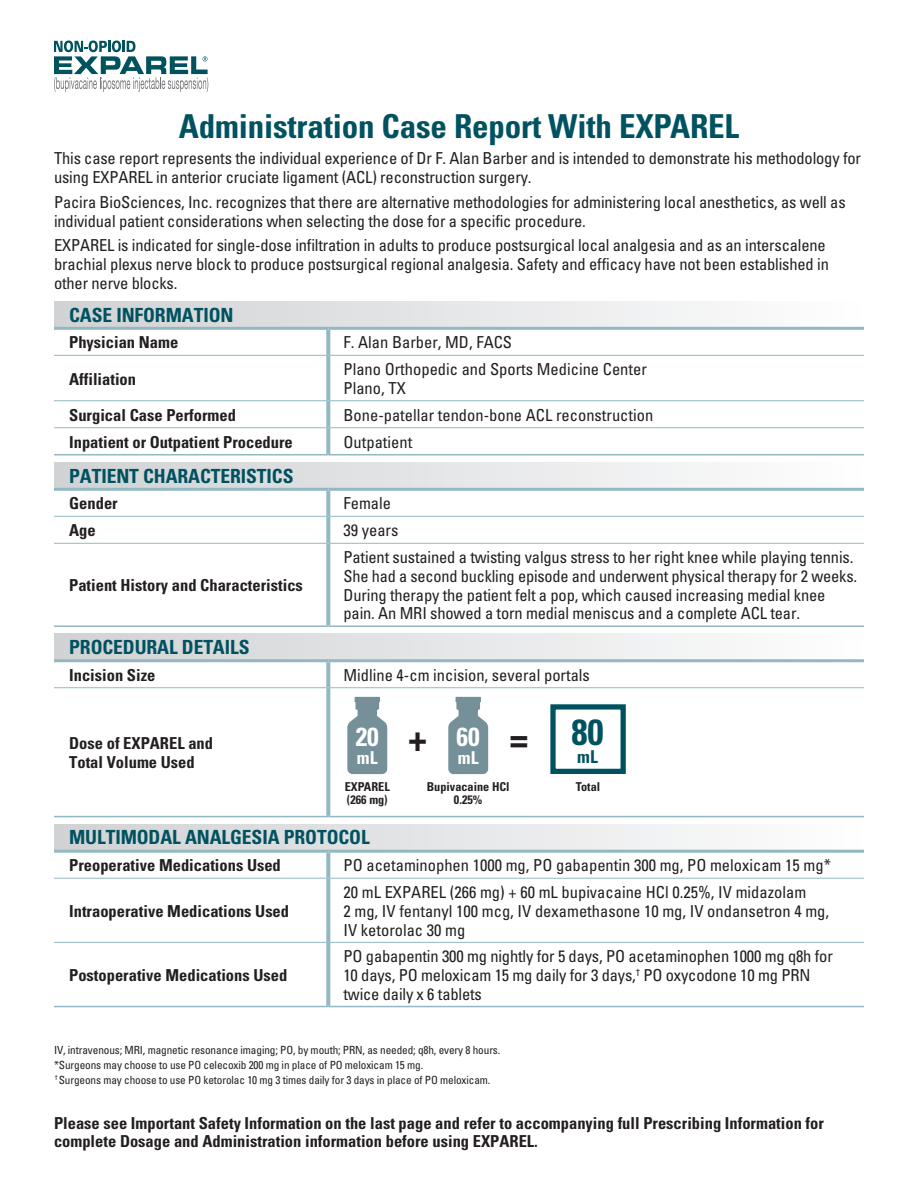
<style>
.page{position:relative;width:918px;height:1188px;background:#fff}
.page>*{position:absolute;margin:0;border:0;box-sizing:border-box;transform-origin:0 0}
.t1{font:700 condensed 36.75px "Univers";color:#231f20}
.t2{font:700 condensed 36.3px "Univers";color:#005260}
.Body{font:700 condensed 33px "Univers";letter-spacing:-.005em;color:#005260}
.t3{font:700 condensed 26.1px "Univers";color:#fff}
.Body-2{font:700 condensed 19.5px "Univers";letter-spacing:-.005em;color:#005260}
.t4{font:700 condensed 17.7px "Univers";color:#fff}
.t5{font:700 condensed 17.7px "Univers";color:#005260}
.t6{font:condensed 16.5px/18.8px "Univers";letter-spacing:-.01em;color:#231f20}
.t7{font:700 condensed 16.5px/18.8px "Univers";color:#231f20}
.t8{font:700 condensed 12.3px/12.8px "Univers";color:#231f20}
.t9{font:condensed 11.25px "Univers";letter-spacing:-.01em;color:#231f20}
</style>
<div class="page">
<svg style="left:448px;top:697px;width:40px;height:77px;background:#889fa7"></svg>
<svg style="left:347px;top:697px;width:40px;height:77px;background:#889fa7"></svg>
<div style="left:550px;top:704px;width:76px;height:70px;border:5px solid #005260"></div>
<svg style="left:54px;top:40px;width:154px;height:52px"></svg>
<div style="left:54px;top:301px;width:810px;height:27px;background:linear-gradient(to right,#d0d1d4,#fefefe)"></div>
<svg style="left:326px;top:330px;width:4px;height:25px"></svg>
<svg style="left:326px;top:356px;width:4px;height:44px"></svg>
<svg style="left:326px;top:401px;width:4px;height:26px"></svg>
<svg style="left:326px;top:428px;width:4px;height:26px"></svg>
<hr style="left:54px;top:327px;width:274px;height:3px;background:#92b8c3">
<hr style="left:328px;top:327px;width:536px;height:3px;background:#92b8c3">
<hr style="left:54px;top:355px;width:274px;height:1px;background:#92b8c3">
<hr style="left:328px;top:355px;width:536px;height:1px;background:#92b8c3">
<hr style="left:54px;top:400px;width:274px;height:1px;background:#92b8c3">
<hr style="left:328px;top:400px;width:536px;height:1px;background:#92b8c3">
<hr style="left:54px;top:427px;width:274px;height:1px;background:#92b8c3">
<hr style="left:328px;top:427px;width:536px;height:1px;background:#92b8c3">
<hr style="left:54px;top:454px;width:274px;height:1px;background:#92b8c3">
<hr style="left:328px;top:454px;width:536px;height:1px;background:#92b8c3">
<div style="left:54px;top:634px;width:810px;height:27px;background:linear-gradient(to right,#d0d1d4,#fefefe)"></div>
<svg style="left:326px;top:662px;width:4px;height:25px"></svg>
<svg style="left:326px;top:688px;width:4px;height:128px"></svg>
<hr style="left:54px;top:659px;width:274px;height:3px;background:#92b8c3">
<hr style="left:328px;top:659px;width:536px;height:3px;background:#92b8c3">
<hr style="left:54px;top:687px;width:274px;height:1px;background:#92b8c3">
<hr style="left:328px;top:687px;width:536px;height:1px;background:#92b8c3">
<hr style="left:54px;top:816px;width:274px;height:1px;background:#92b8c3">
<hr style="left:328px;top:816px;width:536px;height:1px;background:#92b8c3">
<div style="left:54px;top:462px;width:810px;height:27px;background:linear-gradient(to right,#d0d1d4,#fefefe)"></div>
<svg style="left:326px;top:491px;width:4px;height:25px"></svg>
<svg style="left:326px;top:517px;width:4px;height:26px"></svg>
<svg style="left:326px;top:544px;width:4px;height:81px"></svg>
<hr style="left:54px;top:488px;width:274px;height:3px;background:#92b8c3">
<hr style="left:328px;top:488px;width:536px;height:3px;background:#92b8c3">
<hr style="left:54px;top:516px;width:274px;height:1px;background:#92b8c3">
<hr style="left:328px;top:516px;width:536px;height:1px;background:#92b8c3">
<hr style="left:54px;top:543px;width:274px;height:1px;background:#92b8c3">
<hr style="left:328px;top:543px;width:536px;height:1px;background:#92b8c3">
<hr style="left:54px;top:625px;width:274px;height:2px;background:#92b8c3">
<hr style="left:328px;top:625px;width:536px;height:2px;background:#92b8c3">
<div style="left:54px;top:824px;width:810px;height:27px;background:linear-gradient(to right,#d0d1d4,#fefefe)"></div>
<svg style="left:326px;top:853px;width:4px;height:25px"></svg>
<svg style="left:326px;top:879px;width:4px;height:63px"></svg>
<svg style="left:326px;top:943px;width:4px;height:63px"></svg>
<hr style="left:54px;top:850px;width:274px;height:3px;background:#92b8c3">
<hr style="left:328px;top:850px;width:536px;height:3px;background:#92b8c3">
<hr style="left:54px;top:878px;width:274px;height:1px;background:#92b8c3">
<hr style="left:328px;top:878px;width:536px;height:1px;background:#92b8c3">
<hr style="left:54px;top:942px;width:274px;height:1px;background:#92b8c3">
<hr style="left:328px;top:942px;width:536px;height:1px;background:#92b8c3">
<hr style="left:54px;top:1006px;width:274px;height:1px;background:#92b8c3">
<hr style="left:328px;top:1006px;width:536px;height:1px;background:#92b8c3">
<p class="Body" style="left:179px;top:106px;width:562px">Administration Case Report With EXPAREL</p>
<p class="t6" style="left:54px;top:149px;width:809px">This case report represents the individual experience of Dr F. Alan Barber and is intended to demonstrate his methodology for using EXPAREL in anterior cruciate ligament (ACL) reconstruction surgery.</p>
<p class="t6" style="left:54px;top:192px;width:793px">Pacira BioSciences, Inc. recognizes that there are alternative methodologies for administering local anesthetics, as well as individual patient considerations when selecting the dose for a specific procedure.</p>
<p class="t6" style="left:54px;top:236px;width:776px">EXPAREL is indicated for single-dose infiltration in adults to produce postsurgical local analgesia and as an interscalene brachial plexus nerve block to produce postsurgical regional analgesia. Safety and efficacy have not been established in other nerve blocks.</p>
<p class="Body-2" style="left:69px;top:303px;width:166px">CASE INFORMATION</p>
<p class="t7" style="left:69px;top:333px;width:111px">Physician Name</p>
<p class="t6" style="left:344px;top:333px;width:170px">F. Alan Barber, MD, FACS</p>
<p class="t7" style="left:69px;top:369px;width:68px">Affiliation</p>
<p class="t6" style="left:344px;top:360px;width:305px">Plano Orthopedic and Sports Medicine Center</p>
<p class="t6" style="left:344px;top:379px;width:64px">Plano, TX</p>
<p class="t7" style="left:69px;top:405px;width:168px">Surgical Case Performed</p>
<p class="t6" style="left:344px;top:405px;width:311px">Bone-patellar tendon-bone ACL reconstruction</p>
<p class="t7" style="left:69px;top:432px;width:225px">Inpatient or Outpatient Procedure</p>
<p class="t6" style="left:344px;top:432px;width:70px">Outpatient</p>
<p class="Body-2" style="left:69px;top:464px;width:226px">PATIENT CHARACTERISTICS</p>
<p class="t7" style="left:69px;top:494px;width:50px">Gender</p>
<p class="t6" style="left:344px;top:494px;width:49px">Female</p>
<p class="t7" style="left:69px;top:521px;width:28px">Age</p>
<p class="t6" style="left:344px;top:521px;width:56px">39 years</p>
<p class="t7" style="left:69px;top:576px;width:235px">Patient History and Characteristics</p>
<p class="t6" style="left:344px;top:548px;width:515px">Patient sustained a twisting valgus stress to her right knee while playing tennis.<br>She had a second buckling episode and underwent physical therapy for 2 weeks.<br>During therapy the patient felt a pop, which caused increasing medial knee pain. An MRI showed a torn medial meniscus and a complete ACL tear.</p>
<p class="Body-2" style="left:69px;top:635px;width:182px">PROCEDURAL DETAILS</p>
<p class="t7" style="left:69px;top:665px;width:88px">Incision Size</p>
<p class="t6" style="left:344px;top:665px;width:248px">Midline 4-cm incision, several portals</p>
<p class="t7" style="left:69px;top:734px;width:145px">Dose of EXPAREL and<br>Total Volume Used</p>
<p class="t3" style="left:356px;top:720px;width:25px">20</p>
<p class="t3" style="left:457px;top:720px;width:25px">60</p>
<p class="t2" style="left:571px;top:710px;width:34px">80</p>
<p class="t1" style="left:409px;top:715px;width:20px">+</p>
<p class="t1" style="left:510px;top:715px;width:20px">=</p>
<p class="t4" style="left:357px;top:747px;width:22px">mL</p>
<p class="t4" style="left:458px;top:747px;width:22px">mL</p>
<p class="t5" style="left:577px;top:746px;width:22px">mL</p>
<p class="t8" style="left:345px;top:780px;width:46px">EXPAREL (266 mg)</p>
<p class="t8" style="left:427px;top:780px;width:84px;text-align:center">Bupivacaine HCl<br>0.25%</p>
<p class="t8" style="left:576px;top:780px;width:26px">Total</p>
<p class="Body-2" style="left:69px;top:826px;width:302px">MULTIMODAL ANALGESIA PROTOCOL</p>
<p class="t7" style="left:69px;top:856px;width:213px">Preoperative Medications Used</p>
<p class="t6" style="left:344px;top:856px;width:489px">PO acetaminophen 1000 mg, PO gabapentin 300 mg, PO meloxicam 15 mg*</p>
<p class="t7" style="left:69px;top:902px;width:221px">Intraoperative Medications Used</p>
<p class="t6" style="left:344px;top:883px;width:487px">20 mL EXPAREL (266 mg) + 60 mL bupivacaine HCl 0.25%, IV midazolam<br>2 mg, IV fentanyl 100 mcg, IV dexamethasone 10 mg, IV ondansetron 4 mg,<br>IV ketorolac 30 mg</p>
<p class="t7" style="left:69px;top:966px;width:220px">Postoperative Medications Used</p>
<p class="t6" style="left:344px;top:947px;width:491px">PO gabapentin 300 mg nightly for 5 days, PO acetaminophen 1000 mg q8h for<br>10 days, PO meloxicam 15 mg daily for 3 days,<sup>†</sup> PO oxycodone 10 mg PRN twice daily x 6 tablets</p>
<p class="t9" style="left:54px;top:1043px;width:448px">IV, intravenous; MRI, magnetic resonance imaging; PO, by mouth; PRN, as needed; q8h, every 8 hours.</p>
<p class="t9" style="left:54px;top:1058px;width:371px">*Surgeons may choose to use PO celecoxib 200 mg in place of PO meloxicam 15 mg.</p>
<p class="t9" style="left:55px;top:1073px;width:437px"><sup>†</sup>Surgeons may choose to use PO ketorolac 10 mg 3 times daily for 3 days in place of PO meloxicam.</p>
<p class="t7" style="left:54px;top:1114px;width:771px;line-height:18px">Please see Important Safety Information on the last page and refer to accompanying full Prescribing Information for complete Dosage and Administration information before using EXPAREL.</p>
</div>
